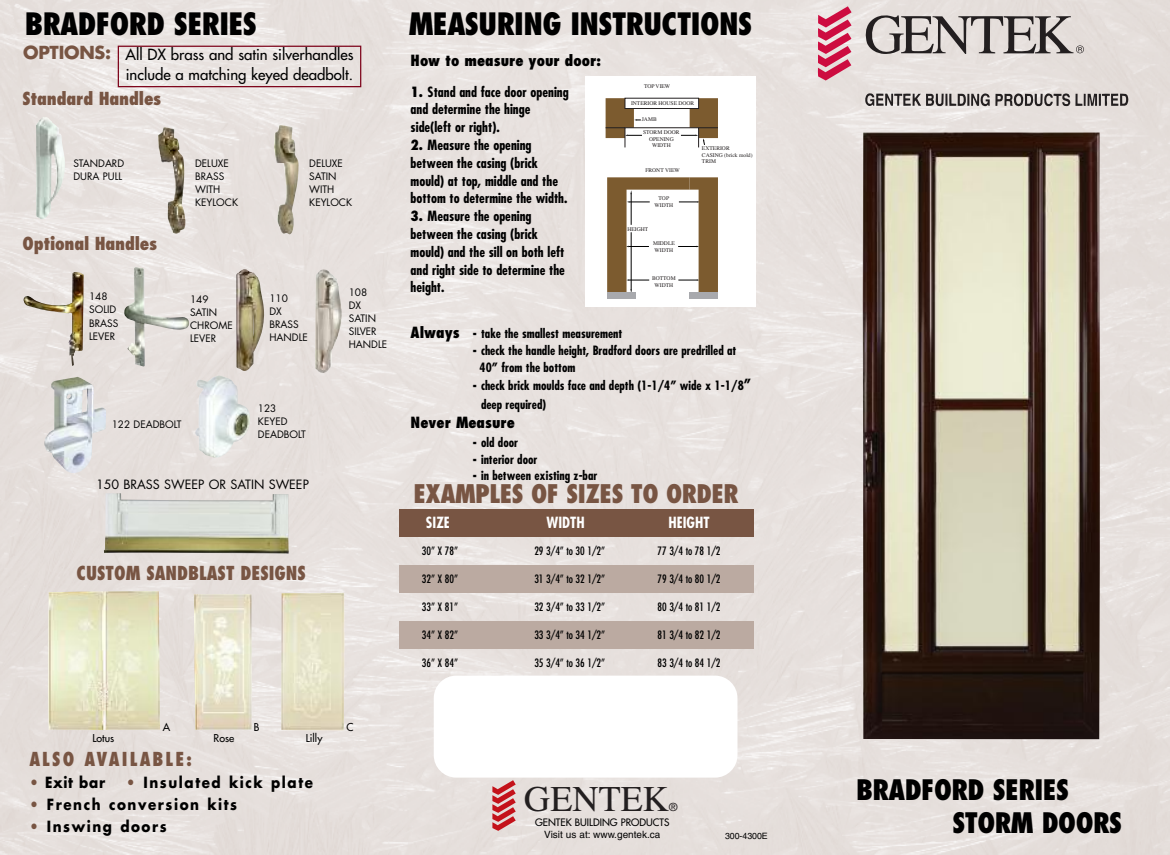
<style>
.page{position:relative;width:1170px;height:855px;background:#fff}
.page>*{position:absolute;margin:0;border:0;box-sizing:border-box;transform-origin:0 0}
.t1{font:36.25px "Times";color:#231f20}
.t2{font:800 condensed 30px "Futura";letter-spacing:-.02em;color:#000}
.t3{font:800 condensed 27.5px/33.9px "Futura";letter-spacing:-.02em;color:#000}
.t4{font:800 condensed 25px "Futura";letter-spacing:-.02em;color:#785543}
.t5{font:800 condensed 18.75px "Futura";color:#785543;scale:.95 1}
.t6{font:800 condensed 18.75px "Futura";letter-spacing:.12em;color:#785543;scale:.95 1}
.t7{font:800 condensed 17.5px "Futura";letter-spacing:-.01em;color:#785543}
.t8{font:700 17.5px "Futura";letter-spacing:-.015em;color:#785543}
.t9{font:700 15px "Futura";letter-spacing:.115em;color:#000;scale:.9 1}
.t10{font:15px/20.5px "Futura";color:#000}
.t11{font:800 condensed 15px "Futura";color:#000}
.t12{font:700 condensed 15px "Futura";color:#fff}
.t13{font:700 condensed 13.75px/17.8px "Futura";color:#000}
.t14{font:700 condensed 12.5px/16.1px "Futura";color:#000}
.t15{font:12.5px "Futura";color:#000}
.t16{font:condensed 11.25px "Futura";color:#000}
.t17{font:11.25px "Helvetica";color:#231f20}
.t18{font:10.62px "Futura";color:#000}
.t19{font:10px/13.1px "Futura";color:#000}
.t20{font:10px "Helvetica";color:#000}
.t21{font:10px "Futura";color:#000}
.t22{font:8.75px "Helvetica";color:#000}
.t23{font:5.62px/6.8px "Times";color:#231f20;text-align:center}
.s1{font-weight:800}
.s2{font-weight:800;font-size:15px}
.s3{font-size:15px}
.s4{color:#785543}
</style>
<div class="page">
<img style="left:0;top:0;width:1170px;height:855px">
<svg style="left:818px;top:6px;width:34px;height:75px;background:#da748e"></svg>
<svg style="left:865px;top:93px;width:263px;height:13px;background:#928c8b"></svg>
<svg style="left:865px;top:14px;width:219px;height:40px;background:#aca6a4"></svg>
<svg style="left:492px;top:780px;width:24px;height:51px"></svg>
<img style="left:863px;top:133px;width:237px;height:606px">
<div style="left:434px;top:676px;width:304px;height:102px;background:#fff;border-radius:23px"></div>
<div style="left:399px;top:509px;width:355px;height:28px;background:#785543"></div>
<div style="left:399px;top:565px;width:355px;height:28px;background:#bbaaa1"></div>
<div style="left:399px;top:621px;width:355px;height:28px;background:#bbaaa1"></div>
<div style="left:585px;top:76px;width:170px;height:231px;background:#fff"></div>
<div style="left:625px;top:98px;width:74px;height:11px;border:1px solid #231f20"></div>
<svg style="left:606px;top:98px;width:36px;height:40px"></svg>
<svg style="left:681px;top:98px;width:37px;height:47px"></svg>
<div style="left:607px;top:292px;width:28px;height:7px;background:#a8a9ad"></div>
<svg style="left:607px;top:177px;width:111px;height:117px"></svg>
<div style="left:690px;top:292px;width:28px;height:7px;background:#a8a9ad"></div>
<img style="left:36px;top:117px;width:29px;height:102px">
<img style="left:44px;top:377px;width:62px;height:96px">
<img style="left:195px;top:376px;width:55px;height:82px">
<img style="left:237px;top:269px;width:27px;height:102px">
<img style="left:331px;top:274px;width:11px;height:74px">
<img style="left:274px;top:125px;width:25px;height:109px">
<img style="left:167px;top:138px;width:18px;height:96px">
<img style="left:24px;top:272px;width:60px;height:94px">
<img style="left:124px;top:267px;width:65px;height:100px">
<img style="left:104px;top:493px;width:185px;height:61px">
<img style="left:194px;top:594px;width:58px;height:136px">
<img style="left:281px;top:593px;width:63px;height:137px">
<img style="left:48px;top:591px;width:112px;height:139px">
<div style="left:118px;top:46px;width:243px;height:41px;border:1px solid #7d031a"></div>
<h2 class="t2" style="left:25px;top:12px;width:234px">BRADFORD SERIES</h2>
<h2 class="t2" style="left:409px;top:12px;width:345px">MEASURING INSTRUCTIONS</h2>
<p class="t8" style="left:23px;top:44px;width:90px">OPTIONS:</p>
<p class="t10" style="left:126px;top:45px;width:229px">All DX brass and satin silverhandles include a matching keyed deadbolt.</p>
<p class="t7" style="left:22px;top:91px;width:140px">Standard Handles</p>
<p class="t11" style="left:411px;top:54px;width:192px">How to measure your door:</p>
<p class="t13" style="left:411px;top:84px;width:160px"><span class="s1">1.</span> Stand and face door opening and determine the hinge side(left or right).</p>
<p class="t13" style="left:411px;top:137px;width:158px"><span class="s1">2.</span> Measure the opening between the casing (brick mould) at top, middle and the bottom to determine the width.</p>
<p class="t13" style="left:411px;top:208px;width:156px"><span class="s1">3.</span> Measure the opening between the casing (brick mould) and the sill on both left and right side to determine the height.</p>
<p class="t14" style="left:411px;top:327px;width:213px"><span class="s2">Always</span> <span class="s1">-</span> take the smallest measurement</p>
<p class="t14" style="left:480px;top:344px;width:258px;text-indent:-7px"><span class="s1">-</span> check the handle height, Bradford doors are predrilled at<br>40” from the bottom</p>
<p class="t14" style="left:481px;top:377px;width:272px;line-height:19.4px;text-indent:-8px"><span class="s1">-</span> check brick moulds face and depth (1-1/4” wide x 1-1/8<span class="s3">” </span>deep required)</p>
<p class="t11" style="left:411px;top:416px;width:106px">Never Measure</p>
<p class="t14" style="left:473px;top:435px;width:47px"><span class="s1">-</span> old door</p>
<p class="t14" style="left:473px;top:452px;width:66px"><span class="s1">-</span> interior door</p>
<p class="t14" style="left:473px;top:468px;width:126px"><span class="s1">-</span> in between existing z-bar</p>
<p class="t23" style="left:644px;top:84px;width:28px">TOP VIEW</p>
<p class="t23" style="left:631px;top:100px;width:65px">INTERIOR HOUSE DOOR</p>
<p class="t23" style="left:643px;top:129px;width:38px">STORM DOOR<br>OPENING<br>WIDTH</p>
<p class="t23" style="left:642px;top:116px;width:17px">JAMB</p>
<p class="t23" style="left:702px;top:145px;width:52px;text-align:left">EXTERIOR<br>CASING (brick mold)<br>TRIM</p>
<p class="t19" style="left:73px;top:158px;width:52px">STANDARD<br>DURA PULL</p>
<p class="t19" style="left:309px;top:157px;width:45px">DELUXE<br>SATIN<br>WITH<br>KEYLOCK</p>
<p class="t19" style="left:195px;top:157px;width:45px">DELUXE<br>BRASS<br>WITH<br>KEYLOCK</p>
<p class="t23" style="left:645px;top:167px;width:36px">FRONT VIEW</p>
<p class="t23" style="left:655px;top:195px;width:20px">TOP<br>WIDTH</p>
<p class="t23" style="left:653px;top:240px;width:23px;text-align:left">MIDDLE<br>WIDTH</p>
<p class="t23" style="left:652px;top:275px;width:25px">BOTTOM<br>WIDTH</p>
<p class="t23" style="left:627px;top:226px;width:22px">HEIGHT</p>
<p class="t7" style="left:23px;top:236px;width:136px">Optional Handles</p>
<p class="t19" style="left:269px;top:293px;width:40px">110<br>DX<br>BRASS<br>HANDLE</p>
<p class="t19" style="left:349px;top:286px;width:40px">108<br>DX<br>SATIN<br>SILVER<br>HANDLE</p>
<p class="t19" style="left:89px;top:291px;width:31px">148<br>SOLID<br>BRASS<br>LEVER</p>
<p class="t19" style="left:190px;top:293px;width:44px">149<br>SATIN<br>CHROME<br>LEVER</p>
<p class="t19" style="left:258px;top:402px;width:49px">123<br>KEYED<br>DEADBOLT</p>
<p class="t19" style="left:112px;top:419px;width:71px">122 DEADBOLT</p>
<p class="t15" style="left:96px;top:479px;width:214px">150 BRASS SWEEP OR SATIN SWEEP</p>
<h3 class="t4" style="left:413px;top:483px;width:327px">EXAMPLES OF SIZES TO ORDER</h3>
<h3 class="t5" style="left:77px;top:565px;width:243px">CUSTOM SANDBLAST DESIGNS</h3>
<p class="t18" style="left:163px;top:722px;width:9px">A</p>
<p class="t18" style="left:254px;top:722px;width:7px">B</p>
<p class="t18" style="left:347px;top:722px;width:8px">C</p>
<p class="t18" style="left:93px;top:733px;width:23px">Lotus</p>
<p class="t18" style="left:214px;top:733px;width:22px">Rose</p>
<p class="t18" style="left:306px;top:733px;width:18px">Lilly</p>
<h3 class="t6" style="left:29px;top:751px;width:173px">ALSO AVAILABLE:</h3>
<p class="t9" style="left:29px;top:775px;width:86px"><span class="s4">•</span> Exit bar</p>
<p class="t9" style="left:126px;top:775px;width:209px"><span class="s4">•</span> Insulated kick plate</p>
<p class="t9" style="left:29px;top:798px;width:232px"><span class="s4">•</span> French conversion kits</p>
<p class="t9" style="left:29px;top:820px;width:154px"><span class="s4">•</span> Inswing doors</p>
<p class="t12" style="left:426px;top:516px;width:25px">SIZE</p>
<p class="t12" style="left:546px;top:516px;width:40px">WIDTH</p>
<p class="t12" style="left:669px;top:516px;width:43px">HEIGHT</p>
<p class="t16" style="left:422px;top:545px;width:38px">30” X 78”</p>
<p class="t16" style="left:534px;top:545px;width:72px">29 3/4” to 30 1/2”</p>
<p class="t16" style="left:658px;top:545px;width:64px">77 3/4 to 78 1/2</p>
<p class="t16" style="left:422px;top:573px;width:38px">32” X 80”</p>
<p class="t16" style="left:534px;top:573px;width:72px">31 3/4” to 32 1/2”</p>
<p class="t16" style="left:658px;top:573px;width:64px">79 3/4 to 80 1/2</p>
<p class="t16" style="left:422px;top:601px;width:38px">33” X 81”</p>
<p class="t16" style="left:534px;top:601px;width:72px">32 3/4” to 33 1/2”</p>
<p class="t16" style="left:658px;top:601px;width:64px">80 3/4 to 81 1/2</p>
<p class="t16" style="left:422px;top:629px;width:38px">34” X 82”</p>
<p class="t16" style="left:534px;top:629px;width:72px">33 3/4” to 34 1/2”</p>
<p class="t16" style="left:658px;top:629px;width:64px">81 3/4 to 82 1/2</p>
<p class="t16" style="left:422px;top:657px;width:38px">36” X 84”</p>
<p class="t16" style="left:534px;top:657px;width:72px">35 3/4” to 36 1/2”</p>
<p class="t16" style="left:658px;top:657px;width:64px">83 3/4 to 84 1/2</p>
<h1 class="t1" style="left:524px;top:777px;width:146px">GENTEK</h1>
<p class="t17" style="left:669px;top:803px;width:10px">®</p>
<p class="t21" style="left:535px;top:818px;width:136px">GENTEK BUILDING PRODUCTS</p>
<p class="t20" style="left:544px;top:831px;width:118px">Visit us at: www.gentek.ca</p>
<p class="t22" style="left:725px;top:833px;width:44px">300-4300E</p>
<h3 class="t3" style="left:952px;top:775px;width:171px;text-indent:-96px">BRADFORD SERIES<br>STORM DOORS</h3>
</div>
